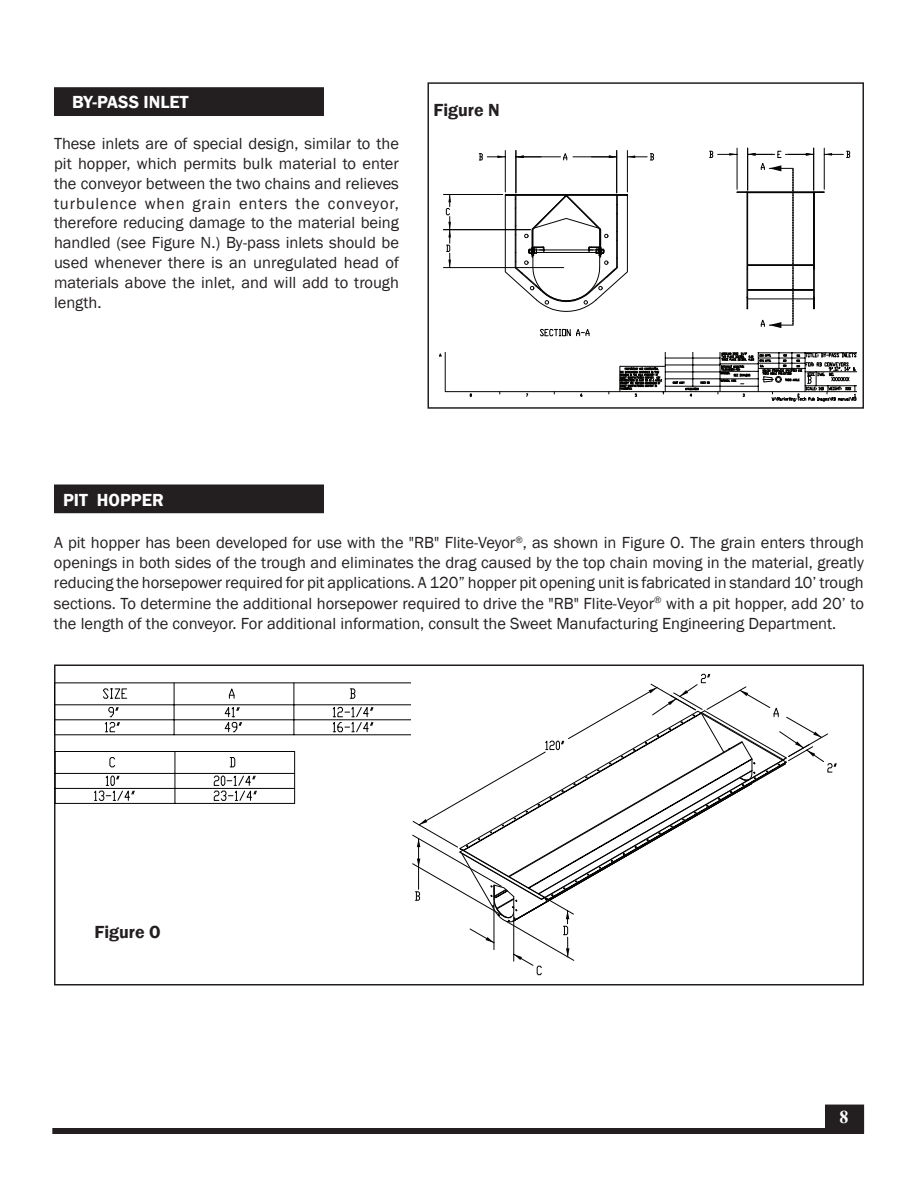
<style>
.page{position:relative;width:918px;height:1188px;background:#fff}
.page>*{position:absolute;margin:0;border:0;box-sizing:border-box;transform-origin:0 0}
.t1{font:600 18px "Franklin Gothic";color:#fff}
.t2{font:600 18px "Franklin Gothic";color:#231f20}
.t3{font:700 18px "Times New Roman";color:#fff}
.t4{font:16.5px/19.8px "Franklin Gothic";color:#231f20;text-align:justify}
</style>
<div class="page">
<div style="left:826px;top:1105px;width:38px;height:28px;background:#231f20"></div>
<div style="left:52px;top:1128px;width:812px;height:6px;background:#231f20"></div>
<div style="left:55px;top:88px;width:268px;height:27px;background:#231f20"></div>
<div style="left:54px;top:87px;width:270px;height:29px;border:2px solid #231f20"></div>
<div style="left:428px;top:82px;width:436px;height:327px;border:2px solid #231f20"></div>
<div style="left:55px;top:485px;width:268px;height:27px;background:#231f20"></div>
<div style="left:54px;top:484px;width:270px;height:29px;border:2px solid #231f20"></div>
<div style="left:54px;top:664px;width:810px;height:322px;border:2px solid #231f20"></div>
<svg style="left:54px;top:673px;width:783px;height:302px"></svg>
<svg style="left:443px;top:150px;width:185px;height:122px"></svg>
<hr style="left:516px;top:156px;width:44px;height:1px;background:#040503">
<hr style="left:573px;top:156px;width:44px;height:1px;background:#040503">
<svg style="left:563px;top:152px;width:5px;height:9px"></svg>
<hr style="left:516px;top:151px;width:1px;height:42px;background:#040503">
<hr style="left:505px;top:151px;width:1px;height:41px;background:#040503">
<svg style="left:516px;top:155px;width:25px;height:3px"></svg>
<svg style="left:478px;top:153px;width:27px;height:8px"></svg>
<hr style="left:616px;top:151px;width:1px;height:42px;background:#040503">
<hr style="left:627px;top:151px;width:1px;height:41px;background:#040503">
<svg style="left:591px;top:155px;width:25px;height:3px"></svg>
<svg style="left:627px;top:153px;width:27px;height:8px"></svg>
<hr style="left:443px;top:194px;width:60px;height:1px;background:#040503">
<hr style="left:443px;top:267px;width:121px;height:1px;background:#040503">
<hr style="left:443px;top:229px;width:87px;height:1px;background:#040503">
<svg style="left:446px;top:195px;width:5px;height:73px"></svg>
<svg style="left:539px;top:328px;width:51px;height:9px"></svg>
<svg style="left:505px;top:194px;width:123px;height:118px"></svg>
<hr style="left:676px;top:450px;width:188px;height:1px;background:#040503">
<hr style="left:676px;top:539px;width:166px;height:1px;background:#040503">
<hr style="left:772px;top:526px;width:70px;height:1px;background:#040503">
<hr style="left:772px;top:512px;width:70px;height:1px;background:#040503">
<hr style="left:676px;top:513px;width:96px;height:1px;background:#040503">
<hr style="left:676px;top:501px;width:96px;height:1px;background:#040503">
<hr style="left:676px;top:488px;width:96px;height:1px;background:#040503">
<hr style="left:676px;top:475px;width:96px;height:1px;background:#040503">
<hr style="left:772px;top:458px;width:70px;height:1px;background:#040503">
<hr style="left:676px;top:463px;width:96px;height:1px;background:#040503">
<hr style="left:772px;top:499px;width:70px;height:1px;background:#040503">
<hr style="left:676px;top:526px;width:96px;height:1px;background:#040503">
<svg style="left:709px;top:122px;width:155px;height:224px"></svg>
<svg style="left:440px;top:352px;width:417px;height:49px"></svg>
<p class="t1" style="left:72px;top:91px;width:118px">BY-PASS INLET</p>
<p class="t4" style="left:54px;top:134px;width:347px">These inlets are of special design, similar to the pit hopper, which permits bulk material to enter the conveyor between the two chains and relieves turbulence when grain enters the conveyor, therefore reducing damage to the material being handled (see Figure N.) By-pass inlets should be used whenever there is an unregulated head of materials above the inlet, and will add to trough length.</p>
<p class="t2" style="left:434px;top:99px;width:68px">Figure N</p>
<p class="t1" style="left:63px;top:488px;width:102px">PIT HOPPER</p>
<p class="t4" style="left:54px;top:533px;width:811px">A pit hopper has been developed for use with the "RB" Flite-Veyor<sup>®</sup>, as shown in Figure O. The grain enters through openings in both sides of the trough and eliminates the drag caused by the top chain moving in the material, greatly reducing the horsepower required for pit applications. A 120” hopper pit opening unit is fabricated in standard 10’ trough sections. To determine the additional horsepower required to drive the "RB" Flite-Veyor<sup>®</sup> with a pit hopper, add 20’ to the length of the conveyor. For additional information, consult the Sweet Manufacturing Engineering Department.</p>
<p class="t2" style="left:94px;top:921px;width:68px">Figure O</p>
<p class="t3" style="left:839px;top:1105px;width:10px">8</p>
</div>
